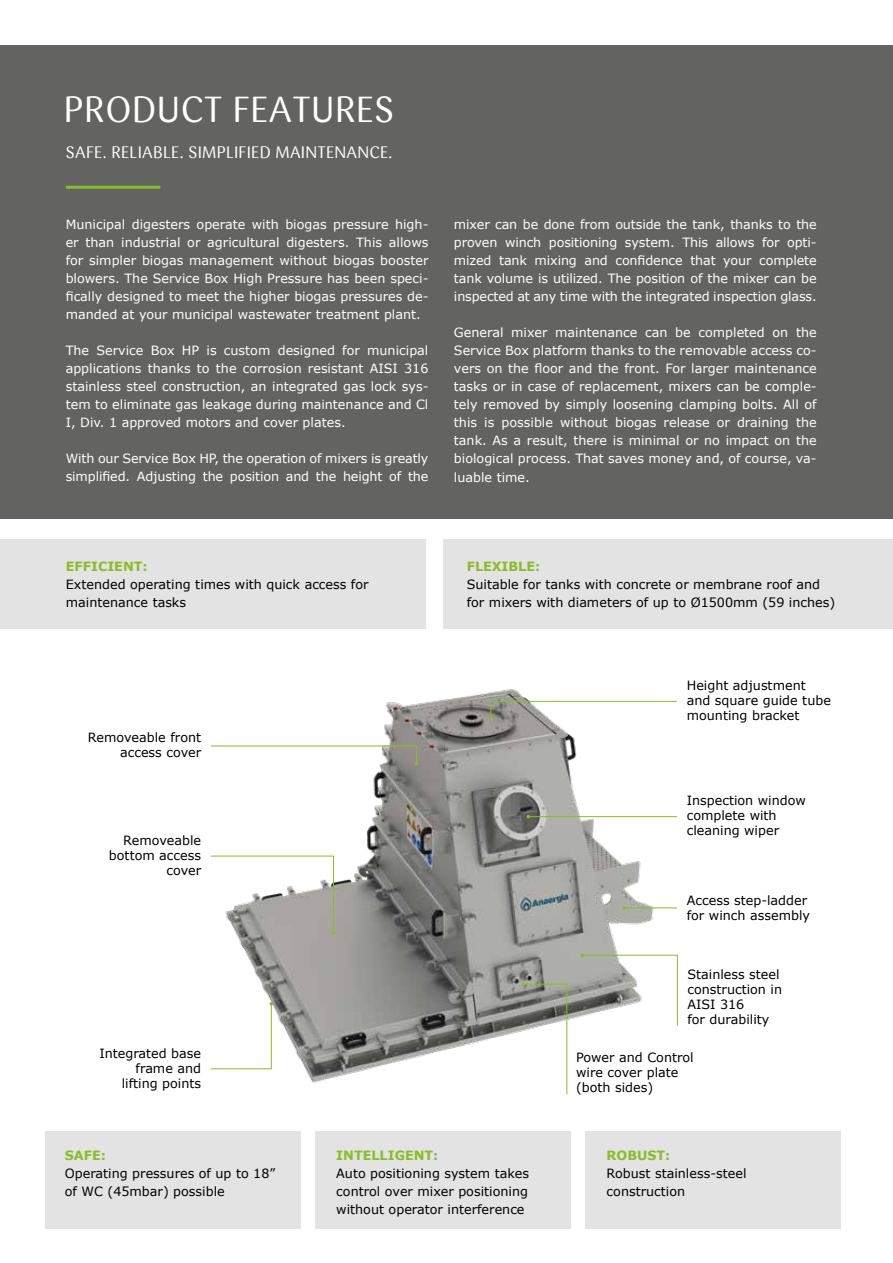
<style>
.page{position:relative;width:893px;height:1263px;background:#fff}
.page>*{position:absolute;margin:0;border:0;box-sizing:border-box;transform-origin:0 0}
.t1{font:36px "Sari";letter-spacing:.015em;color:#fff}
.t2{font:16.5px "Sari";letter-spacing:.015em;color:#fff}
.t3{font:12.75px/18px "Verdana";letter-spacing:-.01em;color:#fff;text-align:justify}
.t4{font:12.75px/15px "Verdana";color:#000}
.t5{font:700 12.75px "Verdana";color:#89bd24}
</style>
<div class="page">
<div style="left:0;top:46px;width:893px;height:473px;background:#636362"></div>
<hr style="left:66px;top:186px;width:94px;height:3px;background:#89bd24">
<div style="left:0;top:539px;width:425px;height:90px;background:#e3e3e3"></div>
<div style="left:444px;top:539px;width:449px;height:90px;background:#e3e3e3"></div>
<div style="left:45px;top:1131px;width:255px;height:98px;background:#e3e3e3"></div>
<div style="left:585px;top:1131px;width:255px;height:98px;background:#e3e3e3"></div>
<div style="left:315px;top:1131px;width:255px;height:98px;background:#e3e3e3"></div>
<img style="left:237px;top:689px;width:440px;height:394px">
<svg style="left:211px;top:745px;width:207px;height:20px"></svg>
<svg style="left:489px;top:700px;width:188px;height:21px"></svg>
<svg style="left:210px;top:855px;width:125px;height:80px"></svg>
<svg style="left:210px;top:1002px;width:63px;height:68px"></svg>
<svg style="left:580px;top:953px;width:98px;height:73px"></svg>
<svg style="left:522px;top:982px;width:46px;height:113px"></svg>
<hr style="left:624px;top:907px;width:53px;height:1px;background:#89bd24">
<svg style="left:622px;top:906px;width:4px;height:4px"></svg>
<hr style="left:528px;top:816px;width:149px;height:1px;background:#89bd24">
<h1 class="t1" style="left:64px;top:89px;width:332px">PRODUCT FEATURES</h1>
<p class="t2" style="left:66px;top:143px;width:328px">SAFE. RELIABLE. SIMPLIFIED MAINTENANCE.</p>
<p class="t3" style="left:66px;top:216px;width:364px">Municipal digesters operate with biogas pressure high&shy;er than industrial or agricultural digesters. This allows for simpler biogas management without biogas booster blowers. The Service Box High Pressure has been speci&shy;fically designed to meet the higher biogas pressures de&shy;manded at your municipal wastewater treatment plant.</p>
<p class="t3" style="left:66px;top:342px;width:364px">The Service Box HP is custom designed for municipal applications thanks to the corrosion resistant AISI 316 stainless steel construction, an integrated gas lock sys&shy;tem to eliminate gas leakage during maintenance and Cl I, Div. 1 approved motors and cover plates.</p>
<p class="t3" style="left:66px;top:450px;width:364px">With our Service Box HP, the operation of mixers is greatly simplified. Adjusting the position and the height of the</p>
<p class="t3" style="left:454px;top:216px;width:364px">mixer can be done from outside the tank, thanks to the proven winch positioning system. This allows for opti&shy;mized tank mixing and confidence that your complete tank volume is utilized. The position of the mixer can be inspected at any time with the integrated inspection glass.</p>
<p class="t3" style="left:454px;top:324px;width:364px">General mixer maintenance can be completed on the Service Box platform thanks to the removable access co&shy;vers on the floor and the front. For larger maintenance tasks or in case of replacement, mixers can be comple&shy;tely removed by simply loosening clamping bolts. All of this is possible without biogas release or draining the tank. As a result, there is minimal or no impact on the biological process. That saves money and, of course, va&shy;luable time.</p>
<p class="t5" style="left:66px;top:557px;width:83px">EFFICIENT:</p>
<p class="t4" style="left:66px;top:575px;width:304px;line-height:18px">Extended operating times with quick access for maintenance tasks</p>
<p class="t4" style="left:88px;top:730px;width:115px;text-align:right">Removeable front access cover</p>
<p class="t4" style="left:109px;top:832px;width:94px;text-align:right">Removeable bottom access cover</p>
<p class="t4" style="left:99px;top:1046px;width:103px;text-align:right">Integrated base frame and lifting points</p>
<p class="t5" style="left:467px;top:557px;width:75px">FLEXIBLE:</p>
<p class="t4" style="left:467px;top:575px;width:370px;line-height:18px">Suitable for tanks with concrete or membrane roof and for mixers with diameters of up to Ø1500mm (59 inches)</p>
<p class="t4" style="left:687px;top:678px;width:146px">Height adjustment and square guide tube mounting bracket</p>
<p class="t4" style="left:687px;top:793px;width:121px">Inspection window complete with cleaning wiper</p>
<p class="t4" style="left:687px;top:893px;width:125px">Access step-ladder for winch assembly</p>
<p class="t4" style="left:687px;top:967px;width:96px">Stainless steel construction in<br>AISI 316<br>for durability</p>
<p class="t4" style="left:576px;top:1049px;width:119px">Power and Control wire cover plate (both sides)</p>
<p class="t5" style="left:65px;top:1146px;width:43px">SAFE:</p>
<p class="t4" style="left:65px;top:1164px;width:212px;line-height:18px">Operating pressures of up to 18” of WC (45mbar) possible</p>
<p class="t5" style="left:336px;top:1146px;width:104px">INTELLIGENT:</p>
<p class="t4" style="left:336px;top:1164px;width:194px;line-height:18px;text-align:justify">Auto positioning system takes control over mixer positioning without operator interference</p>
<p class="t5" style="left:607px;top:1146px;width:65px">ROBUST:</p>
<p class="t4" style="left:607px;top:1164px;width:141px;line-height:18px">Robust stainless-steel construction</p>
</div>
